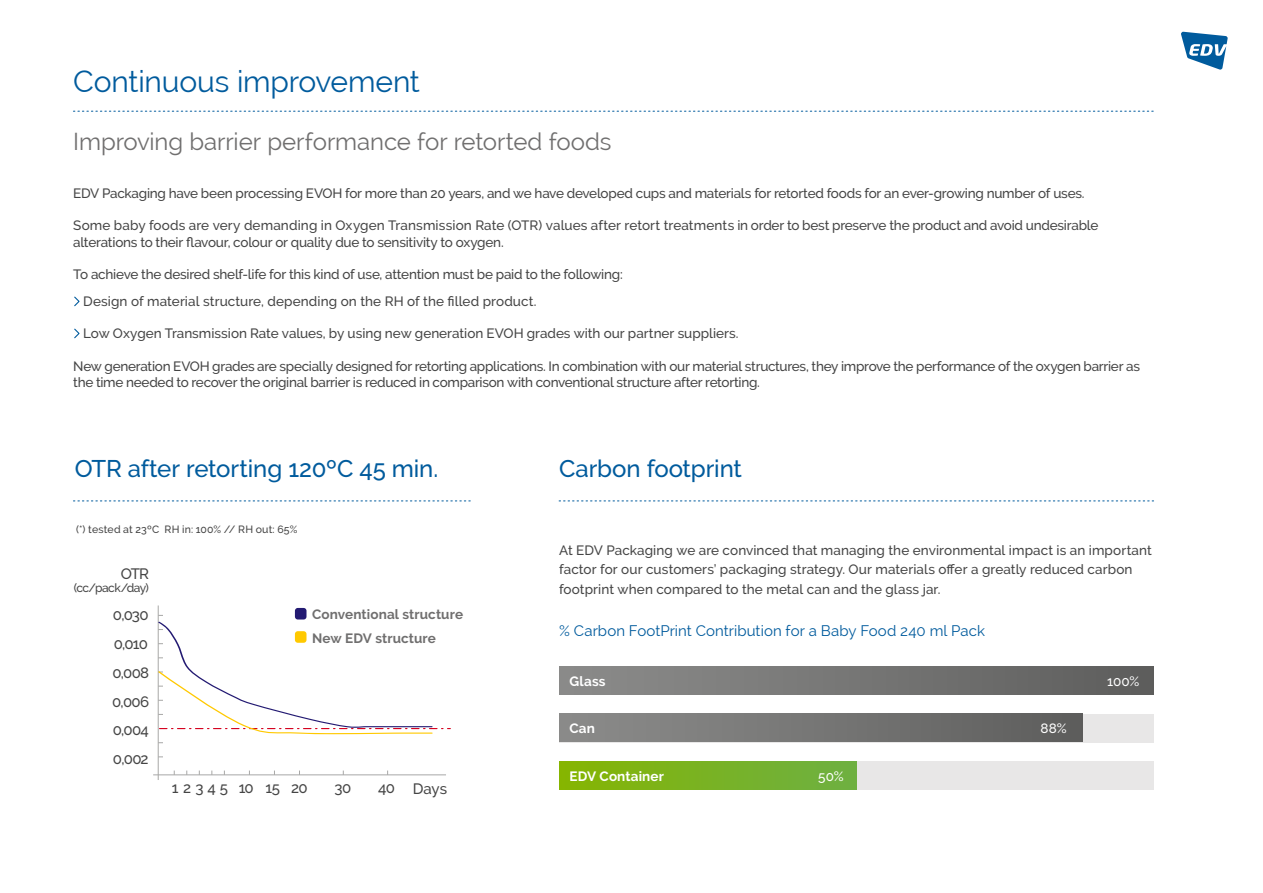
<style>
.page{position:relative;width:1263px;height:893px;background:#fff}
.page>*{position:absolute;margin:0;border:0;box-sizing:border-box;transform-origin:0 0}
.t1{font:30px "Raleway";letter-spacing:-.005em;color:#005b9d}
.t2{font:24px "Raleway";letter-spacing:-.005em;color:#706f6f}
.t3{font:500 24px "Raleway";letter-spacing:-.005em;color:#005b9d}
.t4{font:500 15px/28.7px "Raleway";letter-spacing:-.045em;color:#454545;text-align:justify}
.t5{font:15px "Raleway";letter-spacing:.005em;color:#005b9d}
.t6{font:500 13.5px/16.2px "Raleway";letter-spacing:-.015em;color:#454545}
.t7{font:500 13.5px/19.5px "Raleway";letter-spacing:.01em;color:#454545}
.t8{font:700 13.5px "Raleway";letter-spacing:.005em;color:#706f6f}
.t9{font:700 13.5px "Raleway";letter-spacing:.01em;color:#fff}
.t10{font:500 13.5px "Raleway";letter-spacing:.005em;color:#fff}
.t11{font:500 12px "Raleway";letter-spacing:-.04em;color:#454545}
.t12{font:500 10.5px "Raleway";letter-spacing:.02em;color:#454545}
</style>
<div class="page">
<svg style="left:73px;top:111px;width:1081px;height:1px"></svg>
<svg style="left:73px;top:501px;width:398px;height:1px"></svg>
<svg style="left:559px;top:501px;width:595px;height:1px"></svg>
<div style="left:295px;top:608px;width:11px;height:11px;background:#231a72;border-radius:3px"></div>
<hr style="left:158px;top:605px;width:1px;height:175px;background:#a8a8a7">
<hr style="left:153px;top:774px;width:293px;height:1px;background:#a8a8a7">
<svg style="left:158px;top:622px;width:292px;height:112px"></svg>
<svg style="left:74px;top:296px;width:6px;height:11px"></svg>
<svg style="left:74px;top:328px;width:6px;height:11px"></svg>
<div style="left:559px;top:714px;width:595px;height:28px;background:#e8e7e7"></div>
<div style="left:559px;top:761px;width:595px;height:28px;background:#e8e7e7"></div>
<div style="left:559px;top:667px;width:595px;height:28px;background:linear-gradient(to right,#8c8c8b,#5e5e5d)"></div>
<div style="left:559px;top:714px;width:523px;height:28px;background:linear-gradient(to right,#8c8c8b,#5e5e5d)"></div>
<div style="left:559px;top:761px;width:297px;height:28px;background:linear-gradient(to right,#85b501,#6db043)"></div>
<svg style="left:1181px;top:32px;width:46px;height:38px"></svg>
<h1 class="t1" style="left:73px;top:64px;width:348px">Continuous improvement</h1>
<h2 class="t2" style="left:73px;top:128px;width:540px">Improving barrier performance for retorted foods</h2>
<p class="t6" style="left:73px;top:185px;width:1013px">EDV Packaging have been processing EVOH for more than 20 years, and we have developed cups and materials for retorted foods for an ever-growing number of uses.</p>
<p class="t6" style="left:73px;top:218px;width:1026px">Some baby foods are very demanding in Oxygen Transmission Rate (OTR) values after retort treatments in order to best preserve the product and avoid undesirable alterations to their flavour, colour or quality due to sensitivity to oxygen.</p>
<p class="t6" style="left:83px;top:261px;width:541px;line-height:26.7px;text-indent:-10px">To achieve the desired shelf-life for this kind of use, attention must be paid to the following:<br>Design of material structure, depending on the RH of the filled product.</p>
<p class="t6" style="left:83px;top:325px;width:657px">Low Oxygen Transmission Rate values, by using new generation EVOH grades with our partner suppliers.</p>
<p class="t6" style="left:73px;top:358px;width:1068px">New generation EVOH grades are specially designed for retorting applications. In combination with our material structures, they improve the performance of the oxygen barrier as the time needed to recover the original barrier is reduced in comparison with conventional structure after retorting.</p>
<h2 class="t3" style="left:75px;top:455px;width:365px">OTR after retorting 120ºC 45 min.</h2>
<p class="t12" style="left:76px;top:523px;width:223px">(*) tested at 23ºC RH in: 100% // RH out: 65%</p>
<p class="t4" style="left:121px;top:559px;width:30px">OTR</p>
<p class="t11" style="left:74px;top:581px;width:77px">(cc/pack/day)</p>
<p class="t4" style="left:112px;top:601px;width:39px">0,030<br>0,010<br>0,008<br>0,006<br>0,004<br>0,002</p>
<p class="t8" style="left:312px;top:607px;width:152px">Conventional structure</p>
<p class="t8" style="left:312px;top:630px;width:125px">New EDV structure</p>
<p class="t4" style="left:172px;top:774px;width:137px">1 2 3 4 5 10 15 20</p>
<p class="t4" style="left:334px;top:774px;width:18px">30</p>
<p class="t4" style="left:378px;top:774px;width:18px">40</p>
<p class="t4" style="left:413px;top:775px;width:36px">Days</p>
<h2 class="t3" style="left:559px;top:455px;width:184px">Carbon footprint</h2>
<p class="t7" style="left:559px;top:540px;width:594px">At EDV Packaging we are convinced that managing the environmental impact is an important factor for our customers’ packaging strategy. Our materials offer a greatly reduced carbon footprint when compared to the metal can and the glass jar.</p>
<p class="t5" style="left:559px;top:622px;width:427px">% Carbon FootPrint Contribution for a Baby Food 240 ml Pack</p>
<p class="t9" style="left:569px;top:674px;width:38px">Glass</p>
<p class="t10" style="left:1107px;top:673px;width:34px">100%</p>
<p class="t9" style="left:569px;top:721px;width:27px">Can</p>
<p class="t10" style="left:1041px;top:721px;width:28px">88%</p>
<p class="t9" style="left:569px;top:768px;width:96px">EDV Container</p>
<p class="t10" style="left:818px;top:768px;width:27px">50%</p>
</div>
